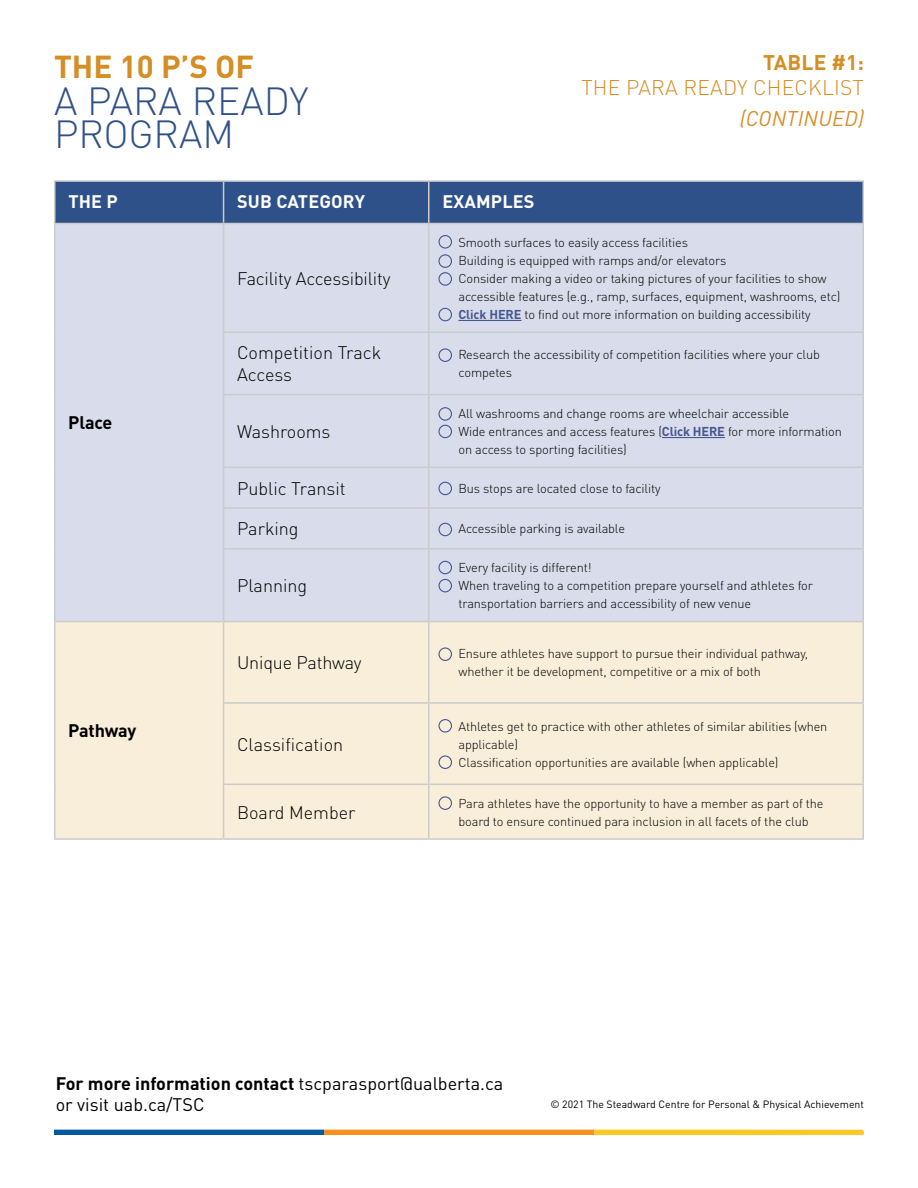
<style>
.page{position:relative;width:918px;height:1188px;background:#fff}
.page>*{position:absolute;margin:0;border:0;box-sizing:border-box;transform-origin:0 0}
.t1{font:300 38.7px/33.2px "DIN Pro";color:#2f5189}
.t2{font:700 31.35px "DIN Pro";color:#d58d24}
.t3{font:300 21px "DIN Pro";letter-spacing:.01em;color:#d58d24}
.t4{font:italic 21px "DIN Pro";letter-spacing:.01em;color:#d58d24}
.t5{font:700 21px "DIN Pro";letter-spacing:.01em;color:#d58d24}
.t6{font:300 18px/21.6px "DIN Pro";color:#000}
.t7{font:18px/21.6px "DIN Pro";color:#000}
.t8{font:700 18px "DIN Pro";letter-spacing:.01em;color:#fff}
.t9{font:700 18px "DIN Pro";letter-spacing:-.01em;color:#000}
.t10{font:300 12.75px/18px "DIN Pro";letter-spacing:-.01em;color:#000}
.t11{font:10.5px "DIN Pro";color:#000}
.s1{font-weight:700;color:#465792}
.s2{font-weight:700}
</style>
<div class="page">
<svg style="left:54px;top:1130px;width:810px;height:5px;background:#a6904a"></svg>
<div style="left:56px;top:182px;width:806px;height:41px;background:#2f5189"></div>
<div style="left:56px;top:224px;width:806px;height:397px;background:#d9dcea"></div>
<div style="left:56px;top:622px;width:806px;height:216px;background:#f9eeda"></div>
<hr style="left:54px;top:180px;width:170px;height:2px;background:#cbcbcb">
<hr style="left:54px;top:182px;width:2px;height:41px;background:#cbcbcb">
<hr style="left:224px;top:180px;width:205px;height:2px;background:#cbcbcb">
<hr style="left:223px;top:182px;width:1px;height:41px;background:#cbcbcb">
<hr style="left:429px;top:180px;width:435px;height:2px;background:#cbcbcb">
<hr style="left:428px;top:182px;width:2px;height:41px;background:#cbcbcb">
<hr style="left:862px;top:182px;width:2px;height:41px;background:#cbcbcb">
<hr style="left:54px;top:223px;width:170px;height:1px;background:#cbcbcb">
<hr style="left:54px;top:224px;width:2px;height:108px;background:#cbcbcb">
<hr style="left:224px;top:223px;width:205px;height:1px;background:#cbcbcb">
<hr style="left:223px;top:224px;width:1px;height:107px;background:#cbcbcb">
<hr style="left:429px;top:223px;width:435px;height:1px;background:#cbcbcb">
<hr style="left:428px;top:224px;width:2px;height:107px;background:#cbcbcb">
<hr style="left:862px;top:224px;width:2px;height:107px;background:#cbcbcb">
<hr style="left:54px;top:332px;width:2px;height:63px;background:#cbcbcb">
<hr style="left:223px;top:331px;width:206px;height:2px;background:#cbcbcb">
<hr style="left:223px;top:333px;width:1px;height:61px;background:#cbcbcb">
<hr style="left:429px;top:331px;width:435px;height:2px;background:#cbcbcb">
<hr style="left:428px;top:333px;width:2px;height:61px;background:#cbcbcb">
<hr style="left:862px;top:333px;width:2px;height:61px;background:#cbcbcb">
<hr style="left:54px;top:395px;width:2px;height:72px;background:#cbcbcb">
<hr style="left:223px;top:394px;width:206px;height:1px;background:#cbcbcb">
<hr style="left:223px;top:395px;width:1px;height:72px;background:#cbcbcb">
<hr style="left:429px;top:394px;width:435px;height:1px;background:#cbcbcb">
<hr style="left:428px;top:395px;width:2px;height:72px;background:#cbcbcb">
<hr style="left:862px;top:395px;width:2px;height:72px;background:#cbcbcb">
<hr style="left:54px;top:467px;width:2px;height:41px;background:#cbcbcb">
<hr style="left:223px;top:467px;width:206px;height:1px;background:#cbcbcb">
<hr style="left:223px;top:468px;width:1px;height:39px;background:#cbcbcb">
<hr style="left:429px;top:467px;width:435px;height:1px;background:#cbcbcb">
<hr style="left:428px;top:468px;width:2px;height:39px;background:#cbcbcb">
<hr style="left:862px;top:468px;width:2px;height:39px;background:#cbcbcb">
<hr style="left:54px;top:508px;width:2px;height:41px;background:#cbcbcb">
<hr style="left:223px;top:507px;width:206px;height:2px;background:#cbcbcb">
<hr style="left:223px;top:509px;width:1px;height:39px;background:#cbcbcb">
<hr style="left:429px;top:507px;width:435px;height:2px;background:#cbcbcb">
<hr style="left:428px;top:509px;width:2px;height:39px;background:#cbcbcb">
<hr style="left:862px;top:509px;width:2px;height:39px;background:#cbcbcb">
<hr style="left:54px;top:549px;width:2px;height:72px;background:#cbcbcb">
<hr style="left:223px;top:548px;width:206px;height:2px;background:#cbcbcb">
<hr style="left:223px;top:550px;width:1px;height:71px;background:#cbcbcb">
<hr style="left:429px;top:548px;width:435px;height:2px;background:#cbcbcb">
<hr style="left:428px;top:550px;width:2px;height:71px;background:#cbcbcb">
<hr style="left:862px;top:550px;width:2px;height:71px;background:#cbcbcb">
<hr style="left:54px;top:621px;width:170px;height:1px;background:#cbcbcb">
<hr style="left:54px;top:622px;width:2px;height:81px;background:#cbcbcb">
<hr style="left:224px;top:621px;width:205px;height:1px;background:#cbcbcb">
<hr style="left:223px;top:622px;width:1px;height:80px;background:#cbcbcb">
<hr style="left:429px;top:621px;width:435px;height:1px;background:#cbcbcb">
<hr style="left:428px;top:622px;width:2px;height:80px;background:#cbcbcb">
<hr style="left:862px;top:622px;width:2px;height:80px;background:#cbcbcb">
<hr style="left:54px;top:703px;width:2px;height:81px;background:#cbcbcb">
<hr style="left:223px;top:702px;width:206px;height:2px;background:#cbcbcb">
<hr style="left:223px;top:704px;width:1px;height:80px;background:#cbcbcb">
<hr style="left:429px;top:702px;width:435px;height:2px;background:#cbcbcb">
<hr style="left:428px;top:704px;width:2px;height:80px;background:#cbcbcb">
<hr style="left:862px;top:704px;width:2px;height:80px;background:#cbcbcb">
<hr style="left:54px;top:784px;width:2px;height:54px;background:#cbcbcb">
<hr style="left:223px;top:784px;width:206px;height:1px;background:#cbcbcb">
<hr style="left:223px;top:785px;width:1px;height:53px;background:#cbcbcb">
<hr style="left:429px;top:784px;width:435px;height:1px;background:#cbcbcb">
<hr style="left:428px;top:785px;width:2px;height:53px;background:#cbcbcb">
<hr style="left:862px;top:785px;width:2px;height:53px;background:#cbcbcb">
<hr style="left:54px;top:838px;width:170px;height:2px;background:#cbcbcb">
<hr style="left:224px;top:838px;width:205px;height:2px;background:#cbcbcb">
<hr style="left:429px;top:838px;width:435px;height:2px;background:#cbcbcb">
<hr style="left:458px;top:320px;width:63px;height:1px;background:#465792">
<hr style="left:662px;top:437px;width:63px;height:1px;background:#465792">
<div style="left:438px;top:235px;width:14px;height:14px;border:1px solid #465792;border-radius:50%"></div>
<div style="left:438px;top:254px;width:14px;height:14px;border:1px solid #465792;border-radius:50%"></div>
<div style="left:438px;top:272px;width:14px;height:14px;border:1px solid #465792;border-radius:50%"></div>
<div style="left:438px;top:308px;width:14px;height:13px;border:1px solid #465792;border-radius:50%"></div>
<div style="left:438px;top:348px;width:14px;height:14px;border:1px solid #465792;border-radius:50%"></div>
<div style="left:438px;top:407px;width:14px;height:14px;border:1px solid #465792;border-radius:50%"></div>
<div style="left:438px;top:425px;width:14px;height:13px;border:1px solid #465792;border-radius:50%"></div>
<div style="left:438px;top:482px;width:14px;height:13px;border:1px solid #465792;border-radius:50%"></div>
<div style="left:438px;top:523px;width:14px;height:13px;border:1px solid #465792;border-radius:50%"></div>
<div style="left:438px;top:561px;width:14px;height:13px;border:1px solid #465792;border-radius:50%"></div>
<div style="left:438px;top:579px;width:14px;height:13px;border:1px solid #465792;border-radius:50%"></div>
<div style="left:438px;top:647px;width:14px;height:14px;border:1px solid #465792;border-radius:50%"></div>
<div style="left:438px;top:719px;width:14px;height:14px;border:1px solid #465792;border-radius:50%"></div>
<div style="left:438px;top:755px;width:14px;height:14px;border:1px solid #465792;border-radius:50%"></div>
<div style="left:438px;top:796px;width:14px;height:14px;border:1px solid #465792;border-radius:50%"></div>
<h2 class="t2" style="left:54px;top:41px;width:201px">THE 10 P’S OF</h2>
<h1 class="t1" style="left:54px;top:81px;width:256px">A PARA READY<br>PROGRAM</h1>
<h3 class="t8" style="left:68px;top:187px;width:51px">THE P</h3>
<h3 class="t8" style="left:237px;top:187px;width:129px">SUB CATEGORY</h3>
<h3 class="t8" style="left:442px;top:187px;width:94px">EXAMPLES</h3>
<h3 class="t5" style="left:763px;top:45px;width:102px">TABLE #1:</h3>
<h3 class="t3" style="left:581px;top:71px;width:284px">THE PARA READY CHECKLIST</h3>
<h3 class="t4" style="left:740px;top:102px;width:126px">(CONTINUED)</h3>
<h3 class="t6" style="left:237px;top:266px;width:155px">Facility Accessibility</h3>
<p class="t10" style="left:458px;top:232px;width:384px">Smooth surfaces to easily access facilities<br>Building is equipped with ramps and/or elevators<br>Consider making a video or taking pictures of your facilities to show accessible features (e.g., ramp, surfaces, equipment, washrooms, etc)<br><span class="s1">Click HERE</span> to find out more information on building accessibility</p>
<h3 class="t9" style="left:68px;top:408px;width:46px">Place</h3>
<h3 class="t9" style="left:68px;top:716px;width:70px">Pathway</h3>
<h3 class="t6" style="left:237px;top:341px;width:146px">Competition Track<br>Access</h3>
<p class="t10" style="left:458px;top:345px;width:363px">Research the accessibility of competition facilities where your club competes</p>
<h3 class="t6" style="left:237px;top:419px;width:95px">Washrooms</h3>
<p class="t10" style="left:458px;top:403px;width:385px">All washrooms and change rooms are wheelchair accessible<br>Wide entrances and access features (<span class="s1">Click HERE</span> for more information on access to sporting facilities)</p>
<h3 class="t6" style="left:237px;top:476px;width:110px">Public Transit</h3>
<p class="t10" style="left:458px;top:478px;width:204px">Bus stops are located close to facility</p>
<h3 class="t6" style="left:237px;top:516px;width:63px">Parking</h3>
<p class="t10" style="left:458px;top:519px;width:168px">Accessible parking is available</p>
<h3 class="t6" style="left:237px;top:573px;width:72px">Planning</h3>
<p class="t10" style="left:458px;top:557px;width:356px">Every facility is different!<br>When traveling to a competition prepare yourself and athletes for transportation barriers and accessibility of new venue</p>
<h3 class="t6" style="left:237px;top:650px;width:126px">Unique Pathway</h3>
<p class="t10" style="left:458px;top:643px;width:351px">Ensure athletes have support to pursue their individual pathway, whether it be development, competitive or a mix of both</p>
<h3 class="t6" style="left:237px;top:732px;width:108px">Classification</h3>
<p class="t10" style="left:458px;top:716px;width:370px">Athletes get to practice with other athletes of similar abilities (when applicable)<br>Classification opportunities are available (when applicable)</p>
<h3 class="t6" style="left:237px;top:800px;width:120px">Board Member</h3>
<p class="t10" style="left:458px;top:793px;width:367px">Para athletes have the opportunity to have a member as part of the board to ensure continued para inclusion in all facets of the club</p>
<h3 class="t7" style="left:56px;top:1071px;width:449px"><span class="s2">For more information contact</span> tscparasport@ualberta.ca or visit uab.ca/TSC</h3>
<p class="t11" style="left:550px;top:1096px;width:315px">© 2021 The Steadward Centre for Personal &amp; Physical Achievement</p>
</div>
